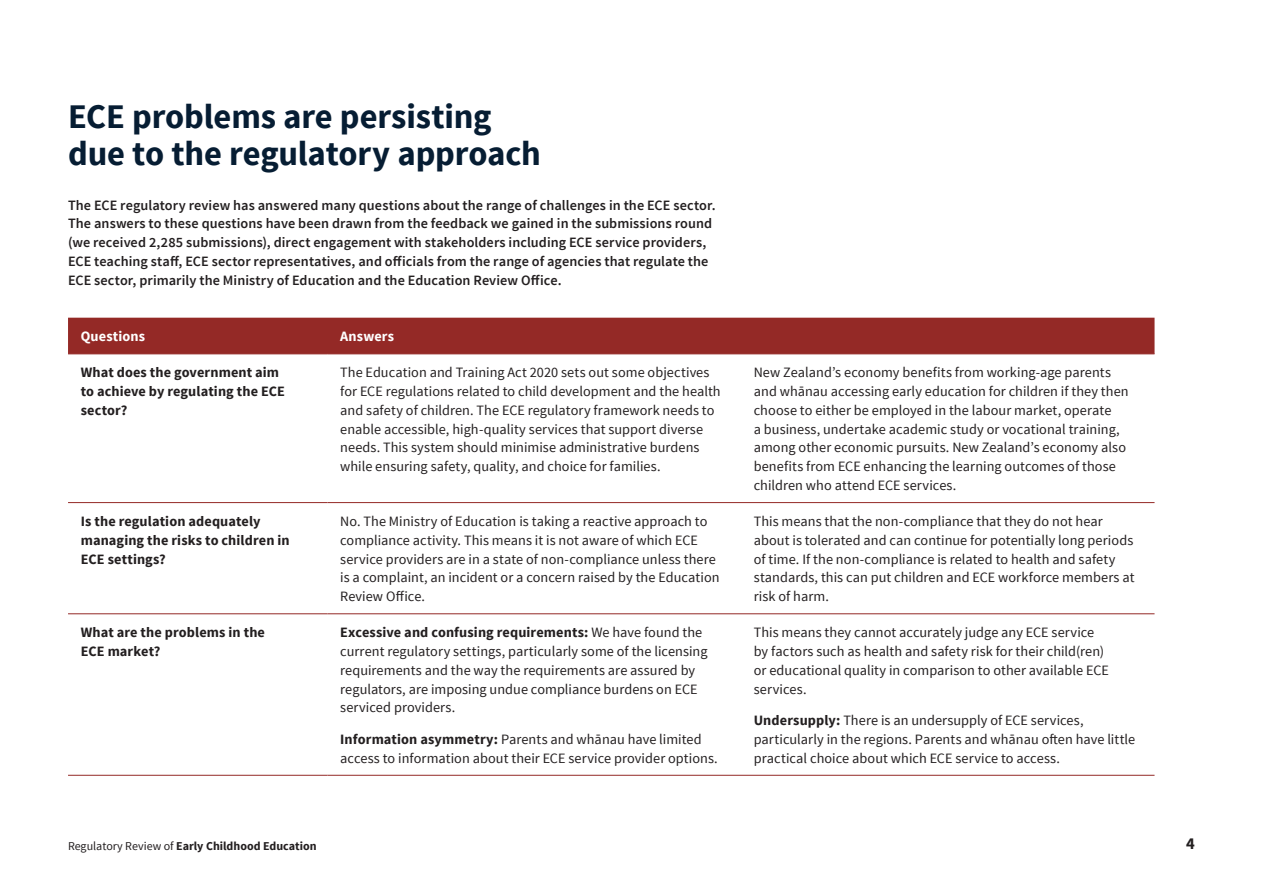
<style>
.page{position:relative;width:1263px;height:893px;background:#fff}
.page>*{position:absolute;margin:0;border:0;box-sizing:border-box;transform-origin:0 0}
.Page_Heading{font:700 34.5px/37.5px "Source Sans Pro";letter-spacing:-.005em;color:#061d33}
.t1{font:700 16.5px "Source Sans Pro";color:#231f20}
.Body_Copy_9_5pt{font:14.25px/18.8px "Source Sans Pro";letter-spacing:.005em;color:#231f20}
.Body_Copy_9_5pt-2{font:600 14.25px/18.8px "Source Sans Pro";letter-spacing:.005em;color:#231f20}
.Body_Copy_9_5pt-3{font:700 14.25px/18.8px "Source Sans Pro";letter-spacing:.01em;color:#231f20}
.Body_Copy_9_5pt-4{font:700 14.25px "Source Sans Pro";letter-spacing:.01em;color:#fff}
.t2{font:700 12px "Source Sans Pro";color:#231f20}
.s1{font-weight:700}
.s2{font-weight:400}
</style>
<div class="page">
<div style="left:68px;top:318px;width:1086px;height:35px;background:#942926"></div>
<hr style="left:68px;top:353px;width:259px;height:1px;background:#942926">
<hr style="left:327px;top:353px;width:414px;height:1px;background:#942926">
<hr style="left:741px;top:353px;width:413px;height:1px;background:#942926">
<hr style="left:68px;top:502px;width:259px;height:1px;background:#942926">
<hr style="left:327px;top:502px;width:414px;height:1px;background:#942926">
<hr style="left:741px;top:502px;width:413px;height:1px;background:#942926">
<hr style="left:68px;top:613px;width:259px;height:1px;background:#942926">
<hr style="left:327px;top:613px;width:414px;height:1px;background:#942926">
<hr style="left:741px;top:613px;width:413px;height:1px;background:#942926">
<hr style="left:68px;top:775px;width:259px;height:1px;background:#942926">
<hr style="left:327px;top:775px;width:414px;height:1px;background:#942926">
<hr style="left:741px;top:775px;width:413px;height:1px;background:#942926">
<p class="Page_Heading" style="left:68px;top:99px;width:474px">ECE problems are persisting due to the regulatory approach</p>
<p class="Body_Copy_9_5pt-2" style="left:68px;top:196px;width:649px">The ECE regulatory review has answered many questions about the range of challenges in the ECE sector.<br>The answers to these questions have been drawn from the feedback we gained in the submissions round (we received 2,285 submissions), direct engagement with stakeholders including ECE service providers, ECE teaching staff, ECE sector representatives, and officials from the range of agencies that regulate the ECE sector, primarily the Ministry of Education and the Education Review Office.</p>
<p class="Body_Copy_9_5pt-4" style="left:81px;top:327px;width:66px">Questions</p>
<p class="Body_Copy_9_5pt-4" style="left:340px;top:327px;width:55px">Answers</p>
<p class="Body_Copy_9_5pt-3" style="left:81px;top:364px;width:206px">What does the government aim to achieve by regulating the ECE sector?</p>
<p class="Body_Copy_9_5pt" style="left:340px;top:363px;width:382px">The Education and Training Act 2020 sets out some objectives for ECE regulations related to child development and the health and safety of children. The ECE regulatory framework needs to enable accessible, high-quality services that support diverse needs. This system should minimise administrative burdens while ensuring safety, quality, and choice for families.</p>
<p class="Body_Copy_9_5pt" style="left:754px;top:363px;width:376px">New Zealand’s economy benefits from working-age parents and whānau accessing early education for children if they then choose to either be employed in the labour market, operate<br>a business, undertake academic study or vocational training, among other economic pursuits. New Zealand’s economy also benefits from ECE enhancing the learning outcomes of those children who attend ECE services.</p>
<p class="Body_Copy_9_5pt-3" style="left:81px;top:512px;width:210px">Is the regulation adequately managing the risks to children in<br>ECE settings?</p>
<p class="Body_Copy_9_5pt" style="left:340px;top:512px;width:381px">No. The Ministry of Education is taking a reactive approach to compliance activity. This means it is not aware of which ECE service providers are in a state of non-compliance unless there is a complaint, an incident or a concern raised by the Education Review Office.</p>
<p class="Body_Copy_9_5pt" style="left:754px;top:512px;width:382px">This means that the non-compliance that they do not hear about is tolerated and can continue for potentially long periods of time. If the non-compliance is related to health and safety standards, this can put children and ECE workforce members at risk of harm.</p>
<p class="Body_Copy_9_5pt-3" style="left:81px;top:624px;width:186px">What are the problems in the<br>ECE market?</p>
<p class="Body_Copy_9_5pt" style="left:340px;top:623px;width:369px"><span class="s1">Excessive and confusing requirements:</span> We have found the current regulatory settings, particularly some of the licensing requirements and the way the requirements are assured by regulators, are imposing undue compliance burdens on ECE serviced providers.</p>
<p class="Body_Copy_9_5pt" style="left:340px;top:730px;width:379px"><span class="s1">Information asymmetry:</span> Parents and whānau have limited access to information about their ECE service provider options.</p>
<p class="Body_Copy_9_5pt" style="left:754px;top:623px;width:357px">This means they cannot accurately judge any ECE service by factors such as health and safety risk for their child(ren) or educational quality in comparison to other available ECE services.</p>
<p class="Body_Copy_9_5pt" style="left:754px;top:711px;width:383px"><span class="s1">Undersupply:</span> There is an undersupply of ECE services, particularly in the regions. Parents and whānau often have little practical choice about which ECE service to access.</p>
<p class="t2" style="left:68px;top:838px;width:250px"><span class="s2">Regulatory Review of</span> Early Childhood Education</p>
<p class="t1" style="left:1186px;top:833px;width:10px">4</p>
</div>
